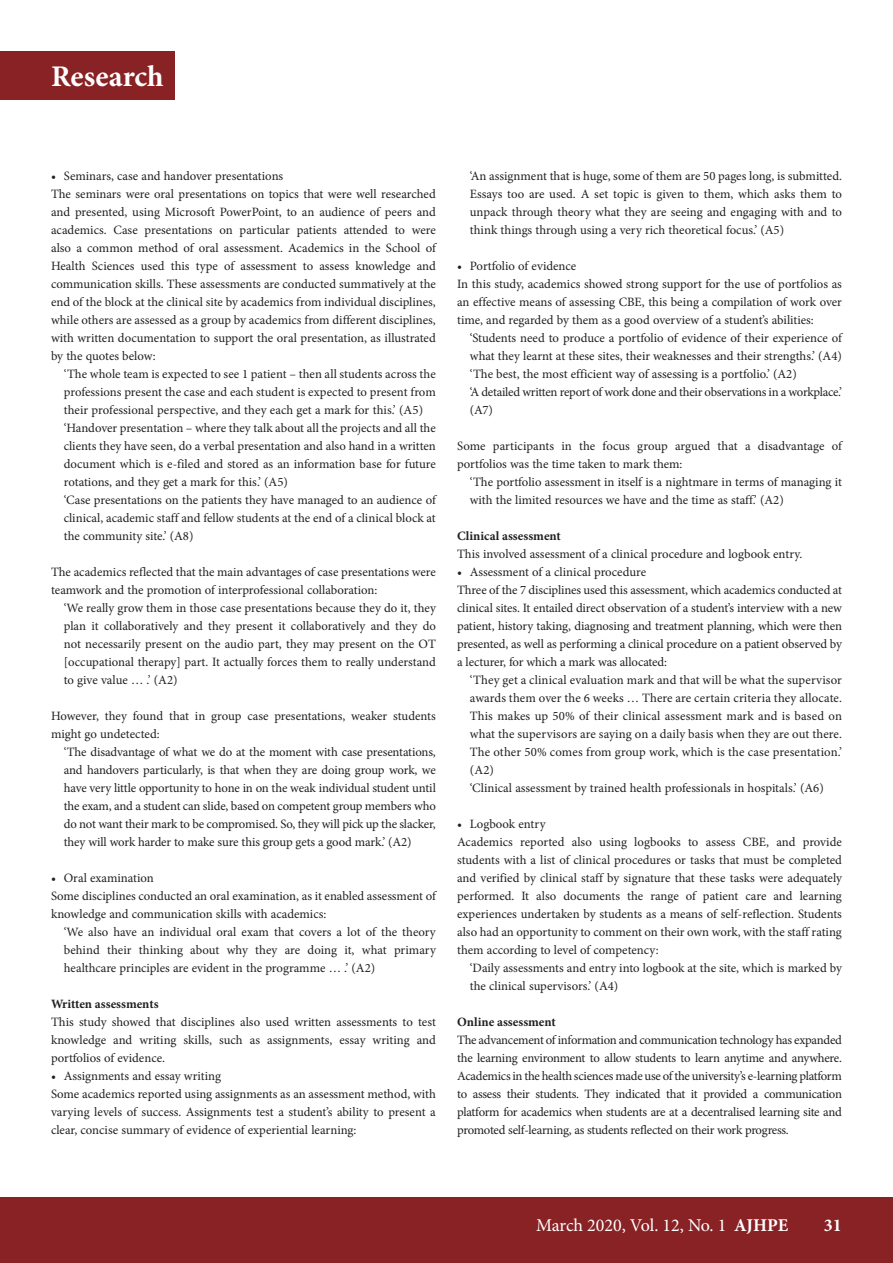
<style>
.page{position:relative;width:893px;height:1263px;background:#fff}
.page>*{position:absolute;margin:0;border:0;box-sizing:border-box;transform-origin:0 0}
.t1{font:700 30px "Minion Pro";color:#fff}
.t2{font:18px "Minion Pro";letter-spacing:-.005em;color:#fff}
.t3{font:700 18px "Minion Pro";color:#fff}
.BODY_TEXT_1ST_PARAGR{font:12.75px/18px "Minion Pro";color:#231f20;text-align:justify}
.BODY_TEXT_INDENT{font:12.75px/18px "Minion Pro";color:#231f20;text-align:justify}
.BODY_TEXT_INDENT-2{font:12.75px/18px "Minion Pro";letter-spacing:-.02em;color:#231f20}
.D_HEAD{font:700 12.75px "Minion Pro";color:#231f20}
.s1{font-weight:700}
</style>
<div class="page">
<div style="left:0;top:1197px;width:893px;height:66px;background:#892225"></div>
<div style="left:0;top:51px;width:174px;height:49px;background:#892225"></div>
<h1 class="t1" style="left:51px;top:56px;width:114px">Research</h1>
<p class="BODY_TEXT_1ST_PARAGR" style="left:51px;top:167px;width:234px">• Seminars, case and handover presentations</p>
<p class="BODY_TEXT_1ST_PARAGR" style="left:51px;top:185px;width:386px">The seminars were oral presentations on topics that were well researched and presented, using Microsoft PowerPoint, to an audience of peers and academics. Case presentations on particular patients attended to were also a common method of oral assessment. Academics in the School of Health Sciences used this type of assessment to assess knowledge and communication skills. These assessments are conducted summatively at the end of the block at the clinical site by academics from individual disciplines, while others are assessed as a group by academics from different disciplines, with written documentation to support the oral presentation, as illustrated by the quotes below:</p>
<p class="BODY_TEXT_INDENT" style="left:64px;top:365px;width:374px">‘The whole team is expected to see 1 patient – then all students across the professions present the case and each student is expected to present from their professional perspective, and they each get a mark for this.’ (A5)</p>
<p class="BODY_TEXT_INDENT" style="left:64px;top:419px;width:374px">‘Handover presentation – where they talk about all the projects and all the clients they have seen, do a verbal presentation and also hand in a written document which is e-filed and stored as an information base for future rotations, and they get a mark for this.’ (A5)</p>
<p class="BODY_TEXT_INDENT" style="left:64px;top:491px;width:374px">‘Case presentations on the patients they have managed to an audience of clinical, academic staff and fellow students at the end of a clinical block at the community site.’ (A8)</p>
<p class="BODY_TEXT_1ST_PARAGR" style="left:51px;top:563px;width:386px">The academics reflected that the main advantages of case presentations were teamwork and the promotion of interprofessional collaboration:</p>
<p class="BODY_TEXT_INDENT" style="left:64px;top:599px;width:374px">‘We really grow them in those case presentations because they do it, they plan it collaboratively and they present it collaboratively and they do not necessarily present on the audio part, they may present on the OT [occupational therapy] part. It actually forces them to really understand to give value … .’ (A2)</p>
<p class="BODY_TEXT_1ST_PARAGR" style="left:51px;top:707px;width:386px">However, they found that in group case presentations, weaker students might go undetected:</p>
<p class="BODY_TEXT_INDENT" style="left:64px;top:743px;width:374px">‘The disadvantage of what we do at the moment with case presentations, and handovers particularly, is that when they are doing group work, we have very little opportunity to hone in on the weak individual student until the exam, and a student can slide, based on competent group members who do not want their mark to be compromised. So, they will pick up the slacker, they will work harder to make sure this group gets a good mark.’ (A2)</p>
<p class="BODY_TEXT_1ST_PARAGR" style="left:51px;top:869px;width:104px">• Oral examination</p>
<p class="BODY_TEXT_1ST_PARAGR" style="left:51px;top:887px;width:386px">Some disciplines conducted an oral examination, as it enabled assessment of knowledge and communication skills with academics:</p>
<p class="BODY_TEXT_INDENT" style="left:64px;top:923px;width:374px">‘We also have an individual oral exam that covers a lot of the theory behind their thinking about why they are doing it, what primary healthcare principles are evident in the programme … .’ (A2)</p>
<h4 class="D_HEAD" style="left:51px;top:995px;width:109px">Written assessments</h4>
<p class="BODY_TEXT_1ST_PARAGR" style="left:51px;top:1013px;width:386px">This study showed that disciplines also used written assessments to test knowledge and writing skills, such as assignments, essay writing and portfolios of evidence.</p>
<p class="BODY_TEXT_1ST_PARAGR" style="left:51px;top:1067px;width:171px">• Assignments and essay writing</p>
<p class="BODY_TEXT_1ST_PARAGR" style="left:51px;top:1085px;width:386px">Some academics reported using assignments as an assessment method, with varying levels of success. Assignments test a student’s ability to present a clear, concise summary of evidence of experiential learning:</p>
<p class="BODY_TEXT_INDENT" style="left:470px;top:167px;width:374px">‘An assignment that is huge, some of them are 50 pages long, is submitted.<br>Essays too are used. A set topic is given to them, which asks them to unpack through theory what they are seeing and engaging with and to think things through using a very rich theoretical focus.’ (A5)</p>
<p class="BODY_TEXT_1ST_PARAGR" style="left:457px;top:257px;width:121px">• Portfolio of evidence</p>
<p class="BODY_TEXT_1ST_PARAGR" style="left:457px;top:275px;width:386px">In this study, academics showed strong support for the use of portfolios as an effective means of assessing CBE, this being a compilation of work over time, and regarded by them as a good overview of a student’s abilities:</p>
<p class="BODY_TEXT_INDENT" style="left:470px;top:329px;width:374px">‘Students need to produce a portfolio of evidence of their experience of what they learnt at these sites, their weaknesses and their strengths.’ (A4)</p>
<p class="BODY_TEXT_INDENT" style="left:470px;top:365px;width:328px">‘The best, the most efficient way of assessing is a portfolio.’ (A2)</p>
<p class="BODY_TEXT_INDENT-2" style="left:470px;top:383px;width:374px">‘A detailed written report of work done and their observations in a workplace.’ (A7)</p>
<p class="BODY_TEXT_1ST_PARAGR" style="left:457px;top:437px;width:386px">Some participants in the focus group argued that a disadvantage of portfolios was the time taken to mark them:</p>
<p class="BODY_TEXT_INDENT" style="left:470px;top:473px;width:374px">‘The portfolio assessment in itself is a nightmare in terms of managing it with the limited resources we have and the time as staff.’ (A2)</p>
<h4 class="D_HEAD" style="left:457px;top:527px;width:105px">Clinical assessment</h4>
<p class="BODY_TEXT_1ST_PARAGR" style="left:457px;top:545px;width:347px">This involved assessment of a clinical procedure and logbook entry.</p>
<p class="BODY_TEXT_1ST_PARAGR" style="left:457px;top:563px;width:190px">• Assessment of a clinical procedure</p>
<p class="BODY_TEXT_1ST_PARAGR" style="left:457px;top:581px;width:386px">Three of the 7 disciplines used this assessment, which academics conducted at clinical sites. It entailed direct observation of a student’s interview with a new patient, history taking, diagnosing and treatment planning, which were then presented, as well as performing a clinical procedure on a patient observed by a lecturer, for which a mark was allocated:</p>
<p class="BODY_TEXT_INDENT" style="left:470px;top:671px;width:374px">‘They get a clinical evaluation mark and that will be what the supervisor awards them over the 6 weeks … There are certain criteria they allocate.<br>This makes up 50% of their clinical assessment mark and is based on what the supervisors are saying on a daily basis when they are out there.<br>The other 50% comes from group work, which is the case presentation.’ (A2)</p>
<p class="BODY_TEXT_INDENT" style="left:470px;top:779px;width:355px">‘Clinical assessment by trained health professionals in hospitals.’ (A6)</p>
<p class="BODY_TEXT_1ST_PARAGR" style="left:457px;top:815px;width:90px">• Logbook entry</p>
<p class="BODY_TEXT_1ST_PARAGR" style="left:457px;top:833px;width:386px">Academics reported also using logbooks to assess CBE, and provide students with a list of clinical procedures or tasks that must be completed and verified by clinical staff by signature that these tasks were adequately performed. It also documents the range of patient care and learning experiences undertaken by students as a means of self-reflection. Students also had an opportunity to comment on their own work, with the staff rating them according to level of competency:</p>
<p class="BODY_TEXT_INDENT" style="left:470px;top:959px;width:374px">‘Daily assessments and entry into logbook at the site, which is marked by the clinical supervisors.’ (A4)</p>
<h4 class="D_HEAD" style="left:457px;top:1013px;width:100px">Online assessment</h4>
<p class="BODY_TEXT_1ST_PARAGR" style="left:457px;top:1031px;width:386px">The advancement of information and communication technology has expanded the learning environment to allow students to learn anytime and anywhere.<br>Academics in the health sciences made use of the university’s e-learning platform to assess their students. They indicated that it provided a communication platform for academics when students are at a decentralised learning site and promoted self-learning, as students reflected on their work progress.</p>
<h2 class="t2" style="left:536px;top:1213px;width:254px">March 2020, Vol. 12, No. 1 <span class="s1">AJHPE</span></h2>
<h2 class="t3" style="left:824px;top:1213px;width:20px">31</h2>
</div>
